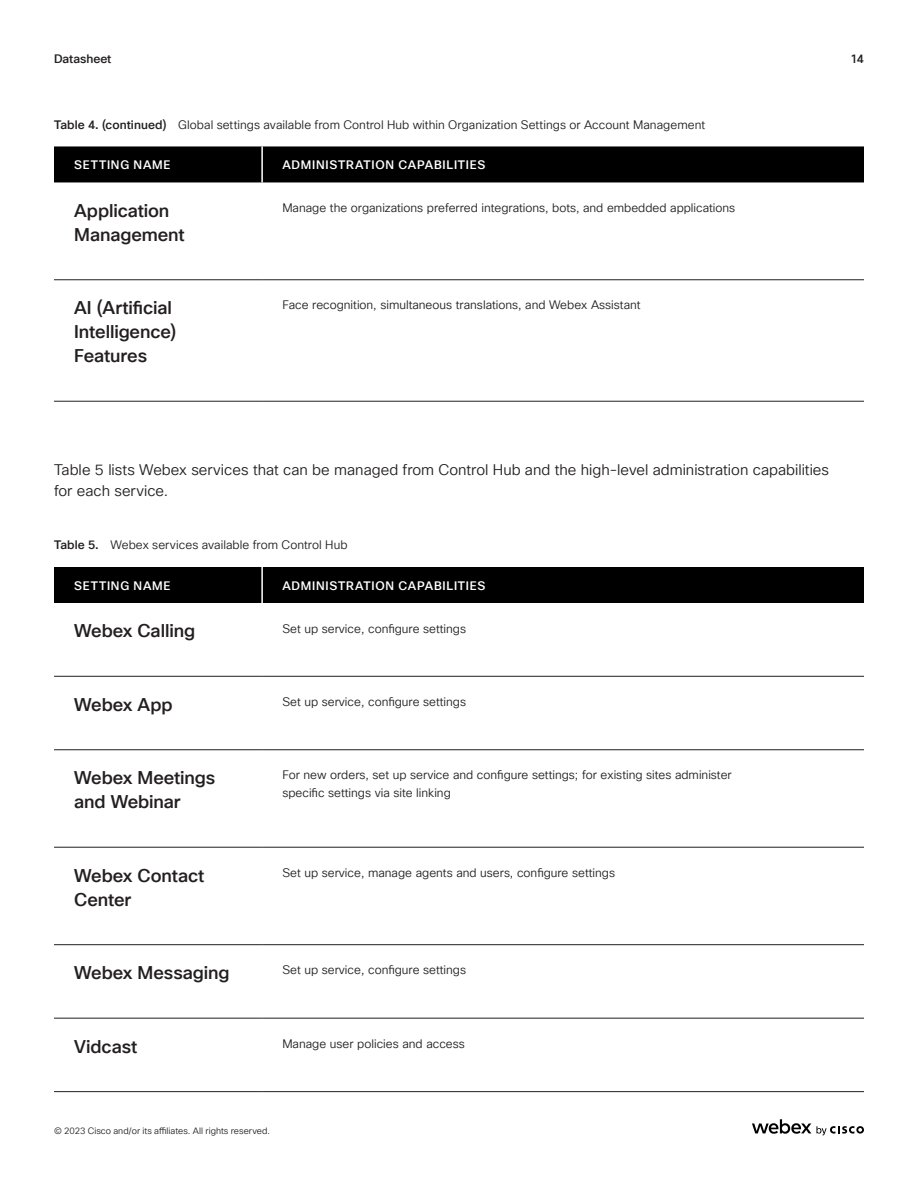
<style>
.page{position:relative;width:918px;height:1188px;background:#fff}
.page>*{position:absolute;margin:0;border:0;box-sizing:border-box;transform-origin:0 0}
.H5_Paragraph_Title{font:500 18px/24px "Cisco Sans TT";letter-spacing:-.005em;color:#231f20}
.Body{font:15px/21px "Cisco Sans TT Light";color:#231f20}
.t1{font:12px "Cisco Sans TT Light";color:#231f20}
.t2{font:500 12px "Cisco Sans TT";letter-spacing:.06em;color:#fff}
.t3{font:500 12px "Cisco Sans TT";letter-spacing:-.005em;color:#231f20}
.t4{font:9px "Cisco Sans TT Light";letter-spacing:.005em;color:#231f20}
.s1{font-family:"Cisco Sans TT";font-weight:500}
</style>
<div class="page">
<svg style="left:752px;top:1119px;width:112px;height:16px"></svg>
<div style="left:54px;top:567px;width:810px;height:36px;background:#000"></div>
<hr style="left:54px;top:676px;width:208px;height:1px;background:#231f20">
<hr style="left:262px;top:676px;width:602px;height:1px;background:#231f20">
<hr style="left:54px;top:749px;width:208px;height:1px;background:#231f20">
<hr style="left:262px;top:749px;width:602px;height:1px;background:#231f20">
<hr style="left:54px;top:847px;width:208px;height:1px;background:#231f20">
<hr style="left:262px;top:847px;width:602px;height:1px;background:#231f20">
<hr style="left:262px;top:944px;width:602px;height:1px;background:#231f20">
<hr style="left:54px;top:1091px;width:208px;height:1px;background:#231f20">
<hr style="left:262px;top:1091px;width:602px;height:1px;background:#231f20">
<hr style="left:54px;top:944px;width:208px;height:1px;background:#231f20">
<hr style="left:54px;top:1018px;width:208px;height:1px;background:#231f20">
<hr style="left:262px;top:1018px;width:602px;height:1px;background:#231f20">
<hr style="left:261px;top:567px;width:2px;height:36px;background:#fff">
<div style="left:54px;top:146px;width:810px;height:36px;background:#000"></div>
<hr style="left:54px;top:280px;width:208px;height:1px;background:#231f20">
<hr style="left:262px;top:280px;width:602px;height:1px;background:#231f20">
<hr style="left:54px;top:401px;width:208px;height:1px;background:#231f20">
<hr style="left:262px;top:401px;width:602px;height:1px;background:#231f20">
<hr style="left:261px;top:146px;width:2px;height:36px;background:#fff">
<p class="t3" style="left:54px;top:51px;width:59px">Datasheet</p>
<p class="t3" style="left:851px;top:51px;width:15px">14</p>
<p class="t1" style="left:54px;top:117px;width:653px"><span class="s1">Table 4. (continued)</span> Global settings available from Control Hub within Organization Settings or Account Management</p>
<p class="t2" style="left:74px;top:157px;width:98px">SETTING NAME</p>
<p class="t2" style="left:282px;top:157px;width:204px">ADMINISTRATION CAPABILITIES</p>
<p class="H5_Paragraph_Title" style="left:74px;top:199px;width:112px">Application<br>Management</p>
<p class="t1" style="left:282px;top:200px;width:454px">Manage the organizations preferred integrations, bots, and embedded applications</p>
<p class="H5_Paragraph_Title" style="left:74px;top:296px;width:104px">AI (Artificial<br>Intelligence)<br>Features</p>
<p class="t1" style="left:282px;top:297px;width:360px">Face recognition, simultaneous translations, and Webex Assistant</p>
<p class="Body" style="left:54px;top:460px;width:777px">Table 5 lists Webex services that can be managed from Control Hub and the high-level administration capabilities for each service.</p>
<p class="t1" style="left:54px;top:537px;width:295px"><span class="s1">Table 5.</span> Webex services available from Control Hub</p>
<p class="t2" style="left:74px;top:578px;width:98px">SETTING NAME</p>
<p class="t2" style="left:282px;top:578px;width:204px">ADMINISTRATION CAPABILITIES</p>
<p class="H5_Paragraph_Title" style="left:74px;top:620px;width:122px">Webex Calling</p>
<p class="t1" style="left:282px;top:621px;width:185px">Set up service, configure settings</p>
<p class="H5_Paragraph_Title" style="left:74px;top:693px;width:100px">Webex App</p>
<p class="t1" style="left:282px;top:694px;width:185px">Set up service, configure settings</p>
<p class="H5_Paragraph_Title" style="left:74px;top:766px;width:143px">Webex Meetings and Webinar</p>
<p class="t1" style="left:282px;top:767px;width:451px">For new orders, set up service and configure settings; for existing sites administer</p>
<p class="t1" style="left:282px;top:785px;width:170px">specific settings via site linking</p>
<p class="H5_Paragraph_Title" style="left:74px;top:864px;width:132px">Webex Contact<br>Center</p>
<p class="t1" style="left:282px;top:865px;width:334px">Set up service, manage agents and users, configure settings</p>
<p class="H5_Paragraph_Title" style="left:74px;top:961px;width:157px">Webex Messaging</p>
<p class="t1" style="left:282px;top:962px;width:185px">Set up service, configure settings</p>
<p class="H5_Paragraph_Title" style="left:74px;top:1035px;width:65px">Vidcast</p>
<p class="t1" style="left:282px;top:1036px;width:184px">Manage user policies and access</p>
<p class="t4" style="left:54px;top:1125px;width:217px">© 2023 Cisco and/or its affiliates. All rights reserved.</p>
</div>
